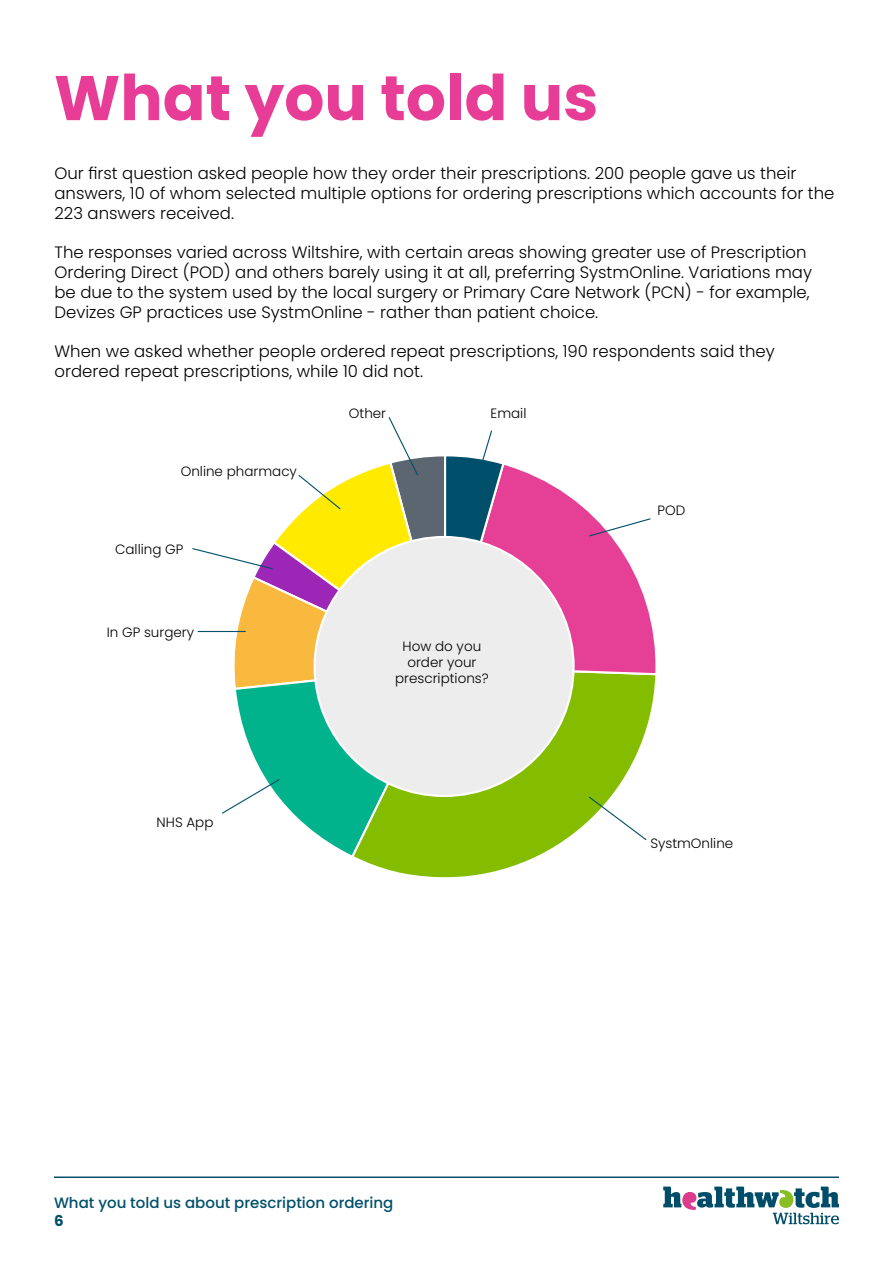
<style>
.page{position:relative;width:893px;height:1263px;background:#fff}
.page>*{position:absolute;margin:0;border:0;box-sizing:border-box;transform-origin:0 0}
.t1{font:700 63px "Poppins";color:#e83d96}
.t2{font:300 16.5px/19.8px "Poppins";color:#000}
.t3{font:500 15px "Poppins";color:#004f6b}
.t4{font:700 15px "Poppins";color:#004f6b}
.t5{font:300 13.5px/16.2px "Poppins";color:#000;text-align:center}
</style>
<div class="page">
<hr style="left:54px;top:1176px;width:785px;height:2px;background:#004f6b">
<svg style="left:663px;top:1186px;width:176px;height:38px"></svg>
<svg style="left:362px;top:676px;width:294px;height:202px"></svg>
<svg style="left:506px;top:465px;width:150px;height:211px"></svg>
<div style="left:315px;top:537px;width:259px;height:259px;background:#ededed;border-radius:50%"></div>
<svg style="left:588px;top:517px;width:64px;height:20px"></svg>
<svg style="left:588px;top:795px;width:60px;height:46px"></svg>
<svg style="left:192px;top:417px;width:314px;height:443px"></svg>
<h1 class="t1" style="left:54px;top:62px;width:546px">What you told us</h1>
<p class="t2" style="left:54px;top:163px;width:781px">Our first question asked people how they order their prescriptions. 200 people gave us their answers, 10 of whom selected multiple options for ordering prescriptions which accounts for the<br>223 answers received.</p>
<p class="t2" style="left:54px;top:243px;width:759px">The responses varied across Wiltshire, with certain areas showing greater use of Prescription Ordering Direct (POD) and others barely using it at all, preferring SystmOnline. Variations may be due to the system used by the local surgery or Primary Care Network (PCN) - for example, Devizes GP practices use SystmOnline - rather than patient choice.</p>
<p class="t2" style="left:54px;top:342px;width:722px">When we asked whether people ordered repeat prescriptions, 190 respondents said they ordered repeat prescriptions, while 10 did not.</p>
<p class="t5" style="left:181px;top:463px;width:118px">Online pharmacy</p>
<p class="t5" style="left:115px;top:541px;width:70px">Calling GP</p>
<p class="t5" style="left:107px;top:624px;width:89px">In GP surgery</p>
<p class="t5" style="left:157px;top:815px;width:58px">NHS App</p>
<p class="t5" style="left:349px;top:405px;width:39px">Other</p>
<p class="t5" style="left:491px;top:405px;width:37px">Email</p>
<p class="t5" style="left:395px;top:638px;width:95px">How do you order your prescriptions?</p>
<p class="t5" style="left:658px;top:502px;width:29px">POD</p>
<p class="t5" style="left:650px;top:835px;width:84px">SystmOnline</p>
<p class="t3" style="left:54px;top:1194px;width:341px">What you told us about prescription ordering</p>
<p class="t4" style="left:54px;top:1212px;width:11px">6</p>
</div>
